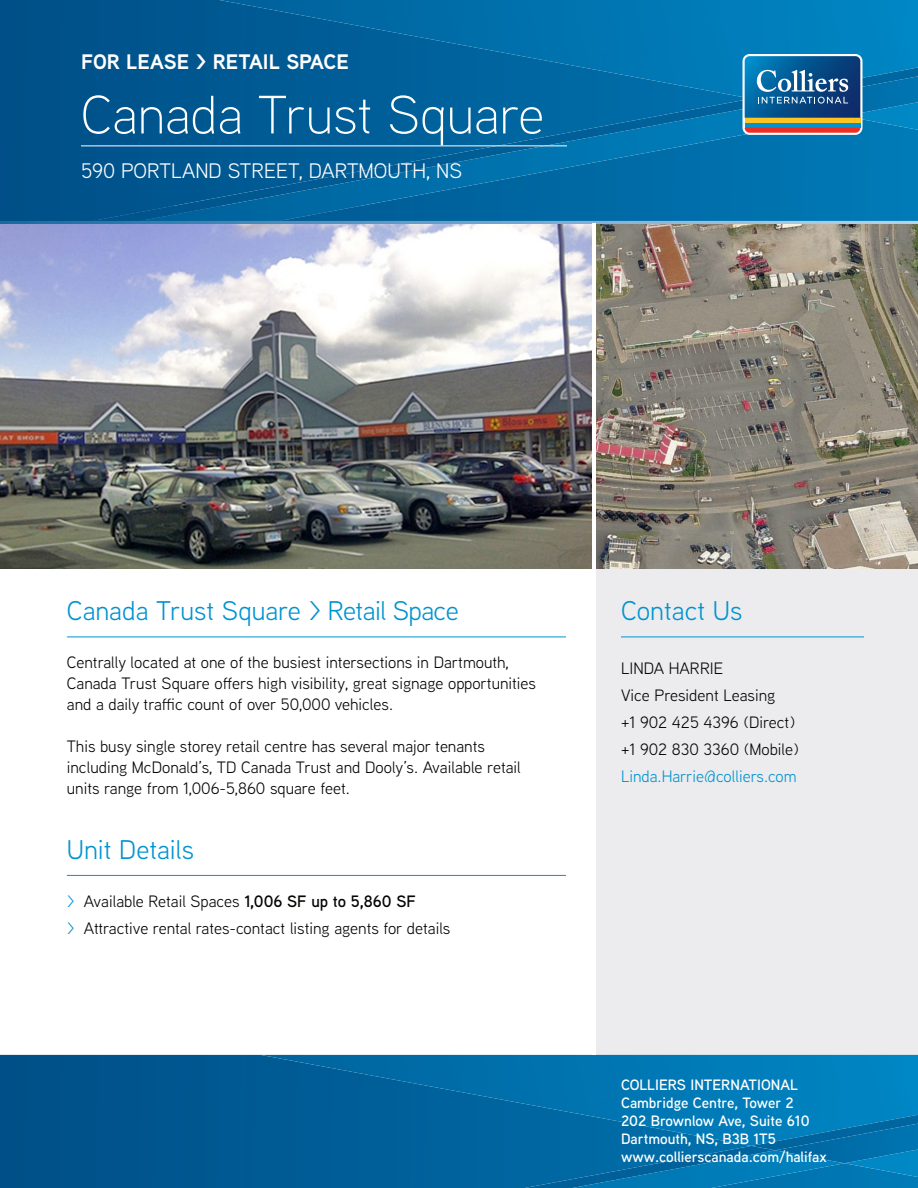
<style>
.page{position:relative;width:918px;height:1188px;background:#fff}
.page>*{position:absolute;margin:0;border:0;box-sizing:border-box;transform-origin:0 0}
.Property_Headline{font:300 54px "Aaux Next";color:#fff}
.subheads{font:27px "Aaux Next";color:#0093d0}
.for_sale{font:21px "Aaux Next";color:#fff}
.for_sale-2{font:700 21px "Aaux Next";color:#fff}
.subheads-2{font:16.5px/21px "Aaux Next";color:#040503}
.grey_bullets{font:16.5px "Aaux Next";color:#040503}
.contact{font:16.5px "Aaux Next";color:#040503}
.contact-2{font:16.5px "Aaux Next";color:#0093d0}
.address{font:600 15px "Aaux Next";color:#fff}
.s1{color:#0093d0}
.s2{font-weight:600}
</style>
<div class="page">
<div style="left:594px;top:206px;width:324px;height:862px;background:#ececee"></div>
<img style="left:596px;top:223px;width:322px;height:345px">
<img style="left:0;top:223px;width:592px;height:345px">
<img style="left:0;top:1055px;width:918px;height:133px">
<img style="left:844px;top:1163px;width:74px;height:14px">
<img style="left:261px;top:1055px;width:657px;height:91px">
<img style="left:844px;top:1150px;width:74px;height:13px">
<img style="left:751px;top:1115px;width:167px;height:35px">
<img style="left:775px;top:1150px;width:69px;height:38px">
<img style="left:525px;top:1146px;width:250px;height:42px">
<hr style="left:67px;top:637px;width:499px;height:1px;background:#0093d0">
<hr style="left:67px;top:875px;width:499px;height:1px;background:#0093d0">
<img style="left:0;top:0;width:918px;height:223px">
<img style="left:219px;top:0;width:699px;height:99px">
<div style="left:775px;top:135px;width:69px;height:86px;background:#0075b1"></div>
<img style="left:93px;top:99px;width:682px;height:122px">
<hr style="left:81px;top:146px;width:486px;height:1px;background:#fff">
<svg style="left:743px;top:54px;width:175px;height:81px;background:#3378a0"></svg>
<hr style="left:592px;top:223px;width:4px;height:832px;background:#fff">
<hr style="left:621px;top:637px;width:243px;height:1px;background:#0093d0">
<p class="for_sale-2" style="left:81px;top:47px;width:269px">FOR LEASE &gt; RETAIL SPACE</p>
<p class="Property_Headline" style="left:81px;top:79px;width:465px">Canada Trust Square</p>
<p class="for_sale" style="left:81px;top:157px;width:383px">590 PORTLAND STREET, DARTMOUTH, NS</p>
<p class="subheads" style="left:67px;top:593px;width:393px">Canada Trust Square &gt; Retail Space</p>
<p class="subheads-2" style="left:67px;top:652px;width:471px">Centrally located at one of the busiest intersections in Dartmouth,<br>Canada Trust Square offers high visibility, great signage opportunities and a daily traffic count of over 50,000 vehicles.</p>
<p class="subheads-2" style="left:67px;top:736px;width:455px">This busy single storey retail centre has several major tenants including McDonald’s, TD Canada Trust and Dooly’s. Available retail units range from 1,006-5,860 square feet.</p>
<p class="subheads" style="left:67px;top:831px;width:129px">Unit Details</p>
<p class="grey_bullets" style="left:67px;top:890px;width:350px"><span class="s1">&gt;</span> Available Retail Spaces <span class="s2">1,006 SF up to 5,860 SF</span></p>
<p class="grey_bullets" style="left:67px;top:917px;width:385px"><span class="s1">&gt;</span> Attractive rental rates-contact listing agents for details</p>
<p class="subheads" style="left:621px;top:593px;width:123px">Contact Us</p>
<p class="contact" style="left:621px;top:657px;width:104px">LINDA HARRIE</p>
<p class="contact" style="left:621px;top:684px;width:156px">Vice President Leasing</p>
<p class="contact" style="left:621px;top:711px;width:176px">+1 902 425 4396 (Direct)</p>
<p class="contact" style="left:621px;top:738px;width:179px">+1 902 830 3360 (Mobile)</p>
<p class="contact-2" style="left:621px;top:765px;width:177px">Linda.Harrie@colliers.com</p>
<p class="address" style="left:621px;top:1075px;width:179px">COLLIERS INTERNATIONAL</p>
<p class="address" style="left:621px;top:1093px;width:174px">Cambridge Centre, Tower 2</p>
<p class="address" style="left:621px;top:1111px;width:190px">202 Brownlow Ave, Suite 610</p>
<p class="address" style="left:621px;top:1129px;width:157px">Dartmouth, NS, B3B 1T5</p>
<p class="address" style="left:621px;top:1147px;width:207px">www.collierscanada.com/halifax</p>
</div>
